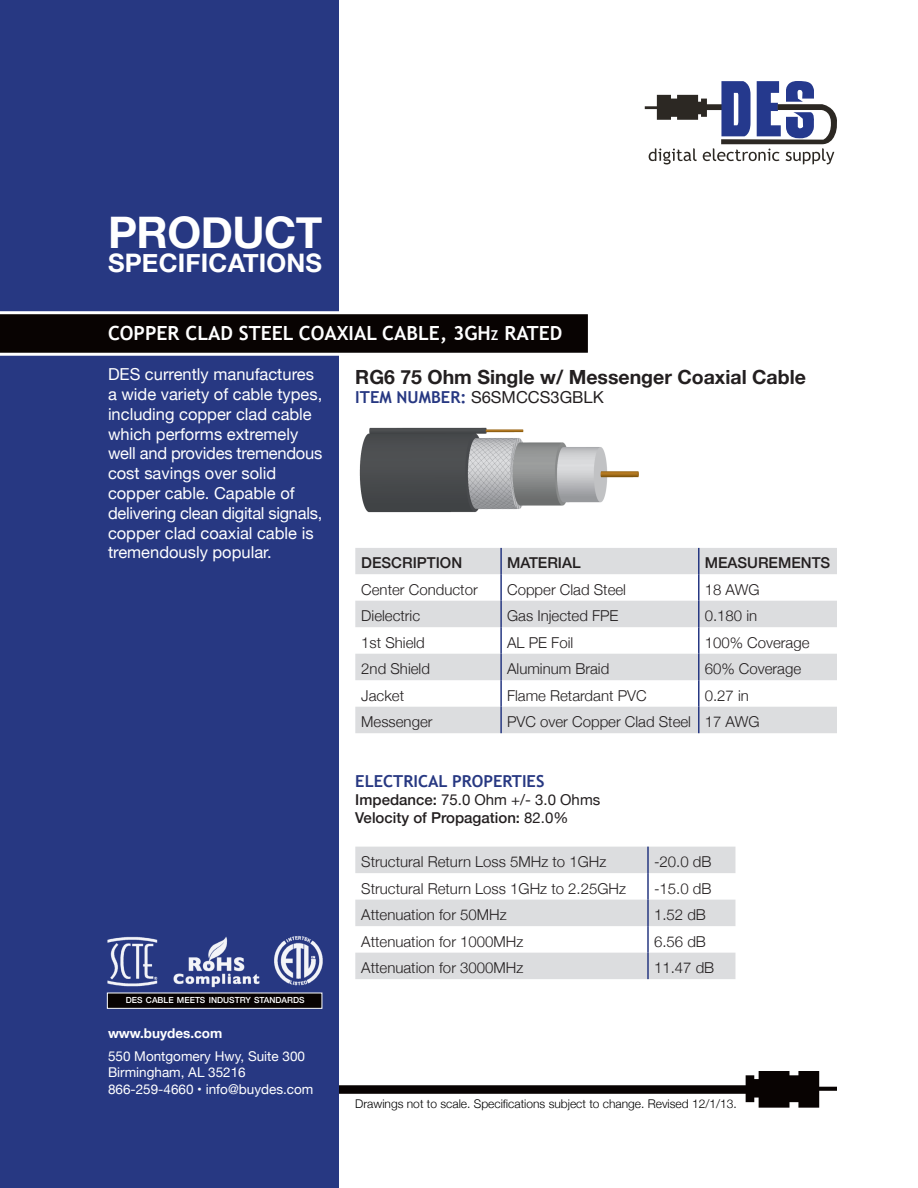
<style>
.page{position:relative;width:918px;height:1188px;background:#fff}
.page>*{position:absolute;margin:0;border:0;box-sizing:border-box;transform-origin:0 0}
.t1{font:700 43.5px "Helvetica Neue";letter-spacing:-.01em;color:#fff}
.t2{font:700 25.5px "Helvetica Neue";letter-spacing:.01em;color:#fff}
.t3{font:700 19.5px "Helvetica Neue";color:#231f20}
.t4{font:700 19.5px "Trebuchet MS";color:#fff}
.t5{font:16.5px/19.8px "Helvetica Neue";color:#fff}
.t6{font:16.5px "Helvetica Neue";color:#231f20}
.t7{font:700 16.5px "Trebuchet MS";color:#273882}
.t8{font:300 15px "Helvetica Neue";color:#231f20}
.t9{font:500 15px "Helvetica Neue";color:#231f20}
.t10{font:15px "Helvetica Neue";color:#231f20}
.t11{font:13.5px "Helvetica Neue";color:#fff}
.t12{font:700 13.5px "Helvetica Neue";color:#fff}
.t13{font:300 12px "Helvetica Neue";color:#000}
.t14{font:500 8.4px "Helvetica Neue";color:#fff}
.s1{font-size:13.65px}
.s2{font-family:"Trebuchet MS";font-weight:700;color:#273882}
.s3{font-weight:500}
.s4{font-weight:400}
</style>
<div class="page">
<svg style="left:339px;top:1071px;width:498px;height:37px"></svg>
<div style="left:0;top:0;width:339px;height:1188px;background:#273882"></div>
<svg style="left:0;top:311px;width:588px;height:45px;background:#2a2625"></svg>
<svg style="left:355px;top:548px;width:482px;height:185px;fill:#dcdddf"></svg>
<hr style="left:500px;top:548px;width:2px;height:26px;background:#273882">
<hr style="left:698px;top:548px;width:2px;height:26px;background:#273882">
<hr style="left:500px;top:574px;width:2px;height:27px;background:#273882">
<hr style="left:698px;top:574px;width:2px;height:27px;background:#273882">
<hr style="left:500px;top:601px;width:2px;height:26px;background:#273882">
<hr style="left:698px;top:601px;width:2px;height:26px;background:#273882">
<hr style="left:500px;top:627px;width:2px;height:27px;background:#273882">
<hr style="left:698px;top:627px;width:2px;height:27px;background:#273882">
<hr style="left:500px;top:654px;width:2px;height:26px;background:#273882">
<hr style="left:698px;top:654px;width:2px;height:26px;background:#273882">
<hr style="left:500px;top:680px;width:2px;height:27px;background:#273882">
<hr style="left:698px;top:680px;width:2px;height:27px;background:#273882">
<hr style="left:500px;top:707px;width:2px;height:26px;background:#273882">
<hr style="left:698px;top:707px;width:2px;height:26px;background:#273882">
<svg style="left:355px;top:847px;width:380px;height:132px;fill:#dcdddf"></svg>
<hr style="left:647px;top:847px;width:2px;height:26px;background:#273882">
<hr style="left:647px;top:873px;width:2px;height:27px;background:#273882">
<hr style="left:647px;top:900px;width:2px;height:26px;background:#273882">
<hr style="left:647px;top:926px;width:2px;height:27px;background:#273882">
<hr style="left:647px;top:953px;width:2px;height:26px;background:#273882">
<img style="left:359px;top:427px;width:280px;height:86px">
<div style="left:107px;top:993px;width:215px;height:16px;background:#080302;border:1px solid #fff"></div>
<img style="left:274px;top:936px;width:49px;height:50px">
<img style="left:173px;top:936px;width:87px;height:52px">
<img style="left:107px;top:936px;width:51px;height:51px">
<svg style="left:645px;top:81px;width:192px;height:83px"></svg>
<p class="t1" style="left:108px;top:198px;width:216px">PRODUCT</p>
<p class="t2" style="left:108px;top:243px;width:216px">SPECIFICATIONS</p>
<p class="t4" style="left:108px;top:321px;width:456px">COPPER CLAD STEEL COAXIAL CABLE, 3GH<span class="s1">z</span> RATED</p>
<p class="t5" style="left:108px;top:365px;width:216px">DES currently manufactures a wide variety of cable types, including copper clad cable which performs extremely well and provides tremendous cost savings over solid copper cable. Capable of delivering clean digital signals, copper clad coaxial cable is tremendously popular.</p>
<p class="t3" style="left:355px;top:361px;width:452px">RG6 75 Ohm Single w/ Messenger Coaxial Cable</p>
<p class="t6" style="left:355px;top:386px;width:250px"><span class="s2">ITEM NUMBER:</span> S6SMCCS3GBLK</p>
<p class="t9" style="left:361px;top:551px;width:102px">DESCRIPTION</p>
<p class="t9" style="left:507px;top:551px;width:75px">MATERIAL</p>
<p class="t9" style="left:705px;top:551px;width:127px">MEASUREMENTS</p>
<p class="t8" style="left:361px;top:577px;width:118px">Center Conductor</p>
<p class="t8" style="left:507px;top:577px;width:120px">Copper Clad Steel</p>
<p class="t8" style="left:705px;top:577px;width:56px">18 AWG</p>
<p class="t8" style="left:361px;top:604px;width:60px">Dielectric</p>
<p class="t8" style="left:507px;top:604px;width:113px">Gas Injected FPE</p>
<p class="t8" style="left:705px;top:604px;width:54px">0.180 in</p>
<p class="t8" style="left:361px;top:630px;width:65px">1st Shield</p>
<p class="t8" style="left:507px;top:630px;width:68px">AL PE Foil</p>
<p class="t8" style="left:705px;top:630px;width:106px">100% Coverage</p>
<p class="t8" style="left:361px;top:657px;width:70px">2nd Shield</p>
<p class="t8" style="left:507px;top:657px;width:104px">Aluminum Braid</p>
<p class="t8" style="left:705px;top:657px;width:98px">60% Coverage</p>
<p class="t8" style="left:361px;top:683px;width:44px">Jacket</p>
<p class="t8" style="left:507px;top:683px;width:141px">Flame Retardant PVC</p>
<p class="t8" style="left:705px;top:683px;width:46px">0.27 in</p>
<p class="t8" style="left:361px;top:710px;width:73px">Messenger</p>
<p class="t8" style="left:507px;top:710px;width:185px">PVC over Copper Clad Steel</p>
<p class="t8" style="left:705px;top:710px;width:56px">17 AWG</p>
<p class="t14" style="left:126px;top:994px;width:180px">DES CABLE MEETS INDUSTRY STANDARDS</p>
<p class="t12" style="left:108px;top:1023px;width:116px">www.buydes.com</p>
<p class="t11" style="left:108px;top:1047px;width:199px">550 Montgomery Hwy, Suite 300</p>
<p class="t11" style="left:108px;top:1063px;width:139px">Birmingham, AL 35216</p>
<p class="t11" style="left:108px;top:1079px;width:207px">866-259-4660 • info@buydes.com</p>
<p class="t7" style="left:355px;top:770px;width:191px">ELECTRICAL PROPERTIES</p>
<p class="t10" style="left:355px;top:788px;width:246px"><span class="s3">Impedance:</span> 75.0 Ohm +/- 3.0 Ohms</p>
<p class="t9" style="left:355px;top:805px;width:215px">Velocity of Propagation: <span class="s4">82.0%</span></p>
<p class="t8" style="left:361px;top:850px;width:247px">Structural Return Loss 5MHz to 1GHz</p>
<p class="t8" style="left:654px;top:850px;width:59px">-20.0 dB</p>
<p class="t8" style="left:361px;top:876px;width:266px">Structural Return Loss 1GHz to 2.25GHz</p>
<p class="t8" style="left:654px;top:876px;width:59px">-15.0 dB</p>
<p class="t8" style="left:361px;top:903px;width:147px">Attenuation for 50MHz</p>
<p class="t8" style="left:654px;top:903px;width:53px">1.52 dB</p>
<p class="t8" style="left:361px;top:929px;width:164px">Attenuation for 1000MHz</p>
<p class="t8" style="left:654px;top:929px;width:53px">6.56 dB</p>
<p class="t8" style="left:361px;top:956px;width:164px">Attenuation for 3000MHz</p>
<p class="t8" style="left:654px;top:956px;width:62px">11.47 dB</p>
<p class="t13" style="left:355px;top:1094px;width:383px">Drawings not to scale. Specifications subject to change. Revised 12/1/13.</p>
</div>
